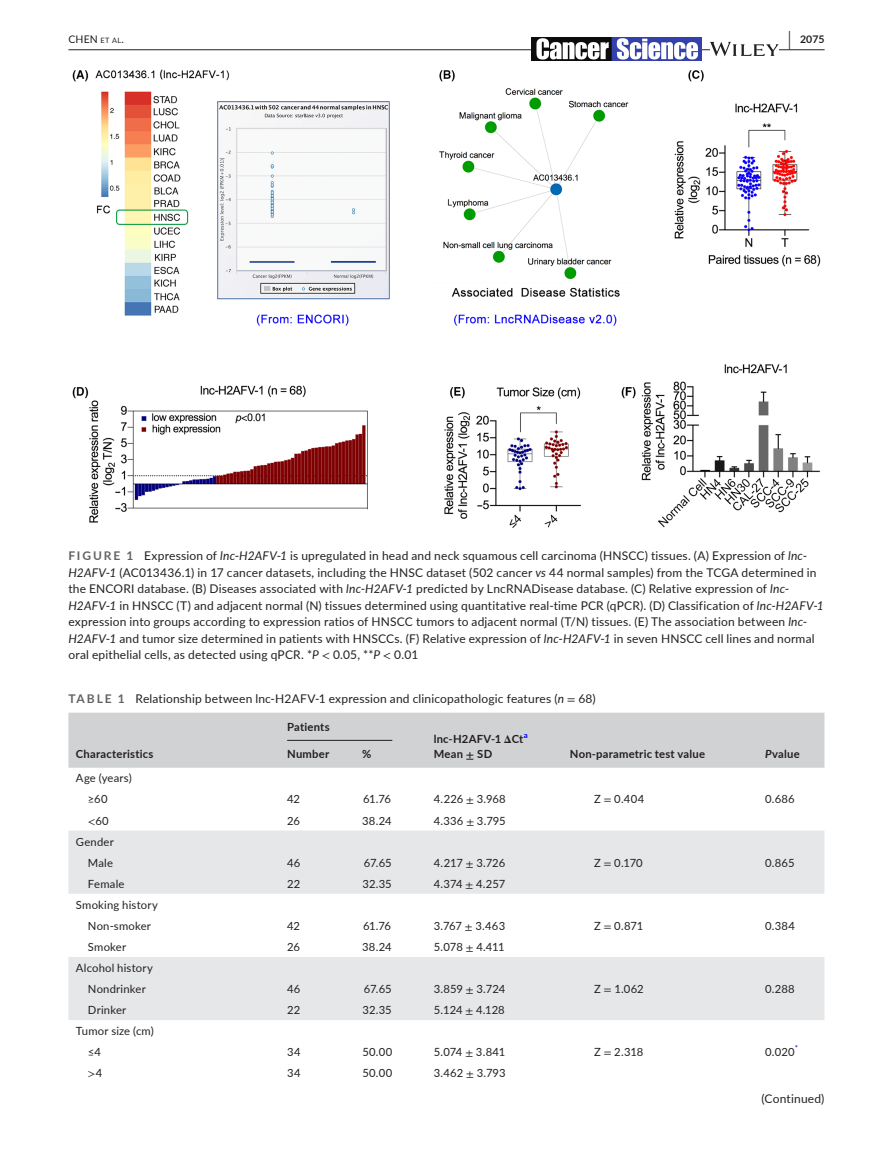
<style>
.page{position:relative;width:893px;height:1174px;background:#fff}
.page>*{position:absolute;margin:0;border:0;box-sizing:border-box;transform-origin:0 0}
.t1{font:12px/16.5px "Lato";letter-spacing:.015em;color:#231f20}
.t2{font:11.25px/21px "Lato";letter-spacing:.015em;color:#231f20}
.t3{font:700 11.25px "Lato";letter-spacing:.02em;color:#231f20}
.t4{font:11.25px "STIX";color:#231f20}
.t5{font:10.5px "Lato";color:#231f20}
.t6{font:700 10.5px "Lato";color:#231f20}
.t7{font:700 7.8px "Lato";color:#00f}
.t8{font:7.8px "Lato";color:#00f}
.s1{font-size:7.35px}
.s2{font-size:19.5px}
.s3{font-weight:700;color:#636366}
.s4{font-style:italic}
.s5{font-family:"STIX"}
.s6{font-family:"Lato"}
</style>
<div class="page">
<hr style="left:68px;top:49px;width:756px;height:1px;background:#231f20">
<img style="left:531px;top:37px;width:170px;height:24px">
<svg style="left:710px;top:42px;width:69px;height:14px"></svg>
<img style="left:72px;top:69px;width:749px;height:459px">
<div style="left:68px;top:712px;width:756px;height:55px;background:#d1d2d4"></div>
<svg style="left:68px;top:830px;width:756px;height:190px;fill:#e6e7e9"></svg>
<hr style="left:287px;top:740px;width:105px;height:1px;background:#231f20">
<p class="t5" style="left:68px;top:31px;width:57px">CHEN <span class="s1">et al</span>.</p>
<p class="t6" style="left:789px;top:31px;width:37px"><span class="s2">|</span> 2075</p>
<p class="t1" style="left:68px;top:547px;width:757px"><span class="s3">FIGURE 1</span> Expression of <span class="s4">lnc</span>-<span class="s4">H2AFV</span>-<span class="s4">1</span> is upregulated in head and neck squamous cell carcinoma (HNSCC) tissues. (A) Expression of <span class="s4">lnc</span>-<span class="s4">H2AFV</span>-<span class="s4">1</span> (AC013436.1) in 17 cancer datasets, including the HNSC dataset (502 cancer <span class="s4">vs</span> 44 normal samples) from the TCGA determined in the ENCORI database. (B) Diseases associated with <span class="s4">lnc</span>-<span class="s4">H2AFV</span>-<span class="s4">1</span> predicted by LncRNADisease database. (C) Relative expression of <span class="s4">lnc</span>-<span class="s4">H2AFV</span>-<span class="s4">1</span> in HNSCC (T) and adjacent normal (N) tissues determined using quantitative real-time PCR (qPCR). (D) Classification of <span class="s4">lnc</span>-<span class="s4">H2AFV</span>-<span class="s4">1 </span>expression into groups according to expression ratios of HNSCC tumors to adjacent normal (T/N) tissues. (E) The association between <span class="s4">lnc</span>-<span class="s4">H2AFV</span>-<span class="s4">1</span> and tumor size determined in patients with HNSCCs. (F) Relative expression of <span class="s4">lnc</span>-<span class="s4">H2AFV</span>-<span class="s4">1</span> in seven HNSCC cell lines and normal oral epithelial cells, as detected using qPCR. *<span class="s4">P</span> <span class="s5">&lt;</span> 0.05, **<span class="s4">P</span> <span class="s5">&lt;</span> 0.01</p>
<p class="t1" style="left:68px;top:690px;width:529px"><span class="s3">TABLE 1</span> Relationship between lnc-H2AFV-1 expression and clinicopathologic features (<span class="s4">n</span> <span class="s5">=</span> 68)</p>
<p class="t3" style="left:76px;top:746px;width:79px">Characteristics</p>
<p class="t2" style="left:88px;top:767px;width:45px;text-indent:-12px">Age (years) ≥60</p>
<p class="t3" style="left:287px;top:718px;width:44px">Patients</p>
<p class="t3" style="left:434px;top:730px;width:91px">lnc-H2AFV-1 <span class="s5">Δ</span>Ct</p>
<p class="t7" style="left:524px;top:729px;width:5px">a</p>
<p class="t3" style="left:287px;top:746px;width:44px">Number</p>
<p class="t3" style="left:362px;top:746px;width:11px">%</p>
<p class="t3" style="left:434px;top:746px;width:60px">Mean <span class="s5">±</span> SD</p>
<p class="t3" style="left:570px;top:746px;width:137px">Non-parametric test value</p>
<p class="t3" style="left:765px;top:746px;width:36px"><span class="s4">P</span>value</p>
<p class="t2" style="left:287px;top:788px;width:14px">42</p>
<p class="t2" style="left:363px;top:788px;width:29px">61.76</p>
<p class="t2" style="left:434px;top:788px;width:73px">4.226 <span class="s5">±</span> 3.968</p>
<p class="t2" style="left:594px;top:788px;width:52px">Z <span class="s5">=</span> 0.404</p>
<p class="t2" style="left:765px;top:788px;width:31px">0.686</p>
<p class="t2" style="left:88px;top:809px;width:22px"><span class="s5">&lt;</span>60</p>
<p class="t2" style="left:287px;top:809px;width:14px">26</p>
<p class="t2" style="left:362px;top:809px;width:31px">38.24</p>
<p class="t2" style="left:434px;top:809px;width:73px">4.336 <span class="s5">±</span> 3.795</p>
<p class="t2" style="left:76px;top:830px;width:39px;text-align:right">Gender<br>Male</p>
<p class="t2" style="left:287px;top:851px;width:15px">46</p>
<p class="t2" style="left:364px;top:851px;width:29px">67.65</p>
<p class="t2" style="left:434px;top:851px;width:73px">4.217 <span class="s5">±</span> 3.726</p>
<p class="t2" style="left:594px;top:851px;width:50px">Z <span class="s5">=</span> 0.170</p>
<p class="t2" style="left:765px;top:851px;width:31px">0.865</p>
<p class="t2" style="left:88px;top:872px;width:38px">Female</p>
<p class="t2" style="left:287px;top:872px;width:15px">22</p>
<p class="t2" style="left:362px;top:872px;width:31px">32.35</p>
<p class="t2" style="left:434px;top:872px;width:73px">4.374 <span class="s5">±</span> 4.257</p>
<p class="t2" style="left:76px;top:893px;width:83px;text-align:center">Smoking history<br>Non-smoker</p>
<p class="t2" style="left:287px;top:914px;width:14px">42</p>
<p class="t2" style="left:363px;top:914px;width:29px">61.76</p>
<p class="t2" style="left:434px;top:914px;width:73px">3.767 <span class="s5">±</span> 3.463</p>
<p class="t2" style="left:594px;top:914px;width:51px">Z <span class="s5">=</span> 0.871</p>
<p class="t2" style="left:765px;top:914px;width:31px">0.384</p>
<p class="t2" style="left:88px;top:936px;width:40px">Smoker</p>
<p class="t2" style="left:287px;top:936px;width:14px">26</p>
<p class="t2" style="left:362px;top:936px;width:31px">38.24</p>
<p class="t2" style="left:434px;top:936px;width:72px">5.078 <span class="s5">±</span> 4.411</p>
<p class="t2" style="left:76px;top:957px;width:78px;text-align:center">Alcohol history<br>Nondrinker</p>
<p class="t2" style="left:287px;top:978px;width:15px">46</p>
<p class="t2" style="left:364px;top:978px;width:29px">67.65</p>
<p class="t2" style="left:434px;top:978px;width:73px">3.859 <span class="s5">±</span> 3.724</p>
<p class="t2" style="left:594px;top:978px;width:51px">Z <span class="s5">=</span> 1.062</p>
<p class="t2" style="left:765px;top:978px;width:31px">0.288</p>
<p class="t2" style="left:88px;top:999px;width:40px">Drinker</p>
<p class="t2" style="left:287px;top:999px;width:15px">22</p>
<p class="t2" style="left:362px;top:999px;width:31px">32.35</p>
<p class="t2" style="left:434px;top:999px;width:72px">5.124 <span class="s5">±</span> 4.128</p>
<p class="t2" style="left:88px;top:1020px;width:67px;text-indent:-12px">Tumor size (cm) ≤4</p>
<p class="t8" style="left:795px;top:1042px;width:5px">*</p>
<p class="t2" style="left:287px;top:1041px;width:15px">34</p>
<p class="t2" style="left:362px;top:1041px;width:31px">50.00</p>
<p class="t2" style="left:434px;top:1041px;width:73px">5.074 <span class="s5">±</span> 3.841</p>
<p class="t2" style="left:594px;top:1041px;width:51px">Z <span class="s5">=</span> 2.318</p>
<p class="t2" style="left:765px;top:1041px;width:31px">0.020</p>
<p class="t4" style="left:88px;top:1065px;width:16px">&gt;<span class="s6">4</span></p>
<p class="t2" style="left:287px;top:1062px;width:15px">34</p>
<p class="t2" style="left:362px;top:1062px;width:31px">50.00</p>
<p class="t2" style="left:434px;top:1062px;width:73px">3.462 <span class="s5">±</span> 3.793</p>
<p class="t1" style="left:761px;top:1089px;width:65px">(Continued)</p>
</div>
